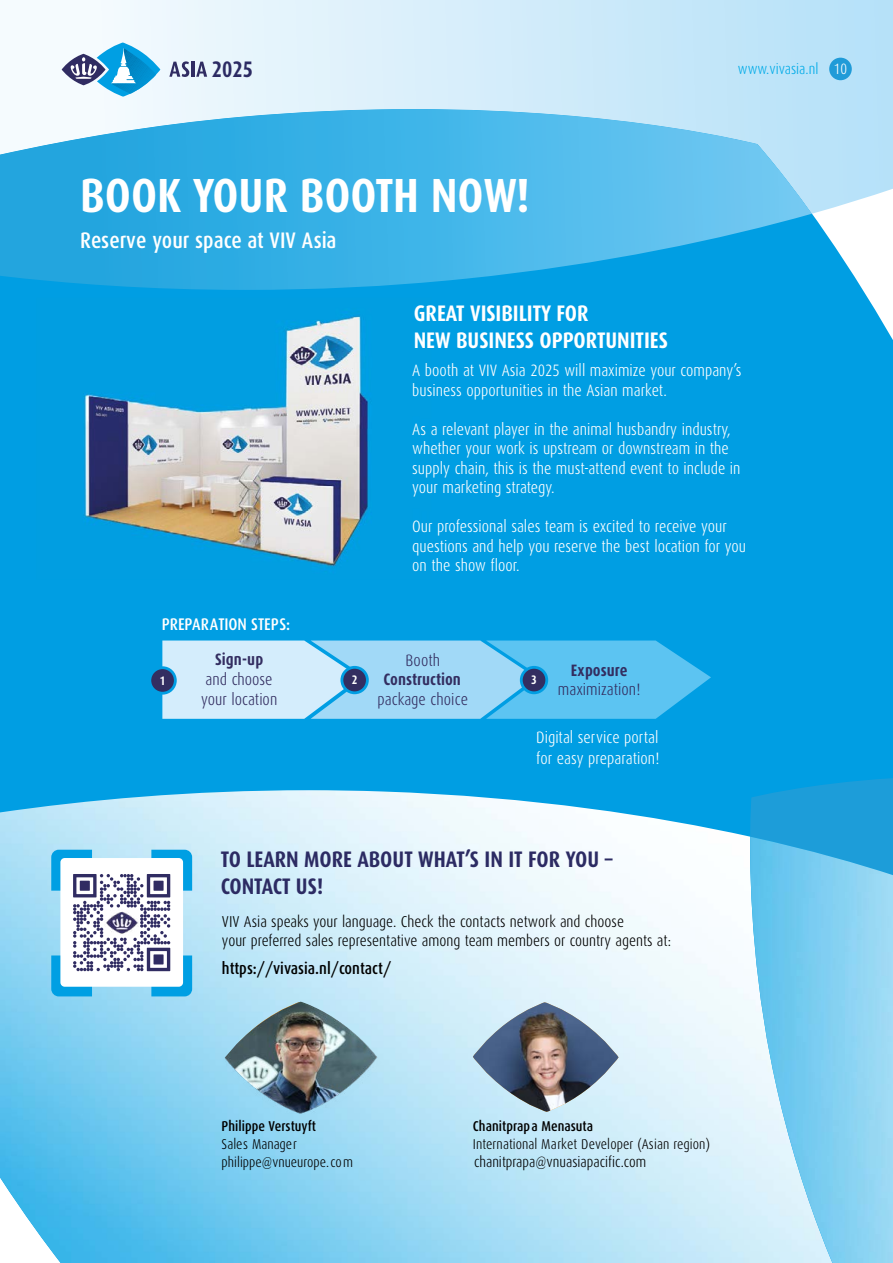
<style>
.page{position:relative;width:893px;height:1263px;background:#fff}
.page>*{position:absolute;margin:0;border:0;box-sizing:border-box;transform-origin:0 0}
.t1{font:700 48px "VIV Dax Condensed";color:#fff}
.t2{font:700 22.5px/27px "VIV Dax Condensed";color:#2c2b63}
.t3{font:700 22.5px/27px "VIV Dax Condensed";color:#fff}
.t4{font:500 22.5px "VIV Dax Condensed";color:#fff}
.t5{font:500 16.8px "VIV Dax Condensed";color:#fff}
.t6{font:300 16.5px/19.5px "VIV Dax Condensed";color:#fff}
.t7{font:300 16.5px/19.6px "VIV Dax Condensed";color:#332e61}
.t8{font:700 16.5px "VIV Dax Condensed";color:#332e61}
.t9{font:500 16.5px "VIV Dax Condensed";color:#000}
.t10{font:300 15.75px/18.9px "VIV Dax Condensed";color:#000}
.t11{font:300 15px "VIV Dax Condensed";color:#000}
.t12{font:300 15px "VIV Dax Condensed";color:#00abe8}
.t13{font:300 14.25px/18px "VIV Dax Condensed";color:#000}
.t14{font:500 14.25px "VIV Dax Condensed";color:#000}
.t15{font:700 12.3px "VIV Dax Condensed";color:#fff}
.s1{color:#fff}
</style>
<div class="page">
<div style="left:0;top:214px;width:893px;height:576px;background:#009ee3"></div>
<svg style="left:61px;top:0;width:832px;height:214px;background:#d1ecfa"></svg>
<svg style="left:0;top:109px;width:812px;height:181px;background:#46b6e8"></svg>
<img style="left:36px;top:298px;width:395px;height:282px">
<img style="left:0;top:837px;width:750px;height:426px">
<img style="left:0;top:790px;width:750px;height:47px">
<img style="left:473px;top:1002px;width:145px;height:110px">
<img style="left:221px;top:1002px;width:161px;height:112px">
<svg style="left:750px;top:778px;width:143px;height:59px;background:#189dda"></svg>
<img style="left:750px;top:837px;width:143px;height:426px">
<svg style="left:162px;top:640px;width:549px;height:79px;background:#8ed3f5"></svg>
<div style="left:150px;top:668px;width:25px;height:25px;background:#332e61;border-radius:50%"></div>
<div style="left:148px;top:666px;width:29px;height:29px;border:3px solid #009ee3;border-radius:50%"></div>
<div style="left:342px;top:667px;width:25px;height:26px;background:#332e61;border-radius:50%"></div>
<div style="left:340px;top:666px;width:29px;height:28px;border:3px solid #009ee3;border-radius:50%"></div>
<div style="left:521px;top:667px;width:26px;height:26px;background:#332e61;border-radius:50%"></div>
<div style="left:520px;top:666px;width:28px;height:28px;border:3px solid #009ee3;border-radius:50%"></div>
<svg style="left:169px;top:61px;width:20px;height:16px"></svg>
<hr style="left:191px;top:62px;width:3px;height:15px;background:#302c62">
<svg style="left:196px;top:62px;width:11px;height:15px"></svg>
<svg style="left:62px;top:43px;width:98px;height:54px"></svg>
<div style="left:829px;top:58px;width:23px;height:22px;background:#209bd8;border-radius:50%"></div>
<svg style="left:51px;top:850px;width:141px;height:146px"></svg>
<img style="left:105px;top:909px;width:33px;height:27px">
<h2 class="t2" style="left:212px;top:56px;width:43px">2025</h2>
<p class="t12" style="left:738px;top:60px;width:111px">www.vivasia.nl <span class="s1">10</span></p>
<h1 class="t1" style="left:80px;top:169px;width:451px">BOOK YOUR BOOTH NOW!</h1>
<h2 class="t4" style="left:80px;top:228px;width:258px">Reserve your space at VIV Asia</h2>
<h2 class="t3" style="left:414px;top:300px;width:256px">GREAT VISIBILITY FOR<br>NEW BUSINESS OPPORTUNITIES</h2>
<p class="t5" style="left:162px;top:615px;width:130px">PREPARATION STEPS:</p>
<p class="t6" style="left:412px;top:361px;width:331px">A booth at VIV Asia 2025 will maximize your company’s business opportunities in the Asian market.</p>
<p class="t6" style="left:412px;top:419px;width:330px">As a relevant player in the animal husbandry industry, whether your work is upstream or downstream in the supply chain, this is the must-attend event to include in your marketing strategy.</p>
<p class="t6" style="left:412px;top:517px;width:335px">Our professional sales team is excited to receive your questions and help you reserve the best location for you on the show floor.</p>
<p class="t8" style="left:215px;top:650px;width:50px">Sign-up</p>
<p class="t7" style="left:201px;top:670px;width:78px">and choose your location</p>
<p class="t7" style="left:406px;top:650px;width:36px">Booth</p>
<p class="t8" style="left:383px;top:670px;width:79px">Construction</p>
<p class="t7" style="left:378px;top:690px;width:92px">package choice</p>
<p class="t15" style="left:160px;top:674px;width:7px">1</p>
<p class="t15" style="left:352px;top:673px;width:7px">2</p>
<p class="t15" style="left:531px;top:673px;width:7px">3</p>
<p class="t8" style="left:571px;top:661px;width:58px">Exposure</p>
<p class="t7" style="left:558px;top:680px;width:84px">maximization!</p>
<p class="t6" style="left:536px;top:727px;width:125px;line-height:21px">Digital service portal for easy preparation!</p>
<h2 class="t2" style="left:221px;top:846px;width:393px">TO LEARN MORE ABOUT WHAT’S IN IT FOR YOU –<br>CONTACT US!</h2>
<p class="t10" style="left:222px;top:912px;width:451px">VIV Asia speaks your language. Check the contacts network and choose<br>your preferred sales representative among team members or country agents at:</p>
<p class="t9" style="left:222px;top:959px;width:171px">https://vivasia.nl/contact/</p>
<p class="t14" style="left:222px;top:1118px;width:96px">Philippe Verstuyft</p>
<p class="t13" style="left:222px;top:1135px;width:133px">Sales Manager philippe@vnueurope.com</p>
<p class="t14" style="left:473px;top:1118px;width:122px">Chanitprapa Menasuta</p>
<p class="t13" style="left:473px;top:1135px;width:239px">International Market Developer (Asian region)</p>
<p class="t11" style="left:474px;top:1154px;width:174px">chanitprapa@vnuasiapacific.com</p>
</div>
